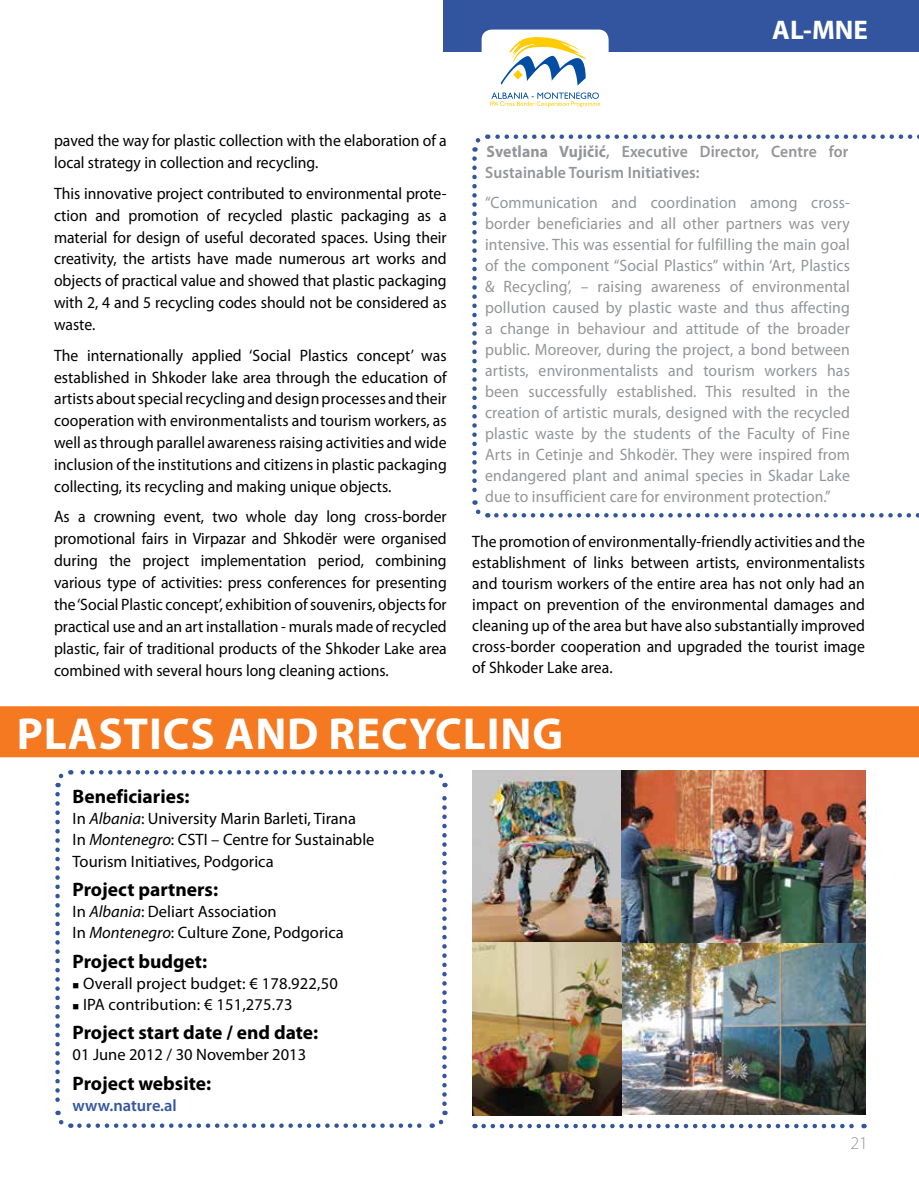
<style>
.page{position:relative;width:919px;height:1187px;background:#fff}
.page>*{position:absolute;margin:0;border:0;box-sizing:border-box;transform-origin:0 0}
.t1{font:700 45px "Myriad Pro";color:#fff}
.t2{font:700 27px "Myriad Pro";color:#fff}
.t3{font:700 19.5px "Myriad Pro";color:#000}
.t4{font:300 18px "Myriad Pro";color:#939598}
.t5{font:16.5px/21.9px "Myriad Pro";color:#000;text-align:justify;scale:.95 1}
.t6{font:16.5px/21px "Myriad Pro";letter-spacing:.01em;color:#939598;text-align:justify;scale:.95 1}
.t7{font:16.5px/21px "Myriad Pro";color:#000}
.t8{font:600 16.5px/21px "Myriad Pro";letter-spacing:.01em;color:#939598;scale:.95 1}
.t9{font:600 16.5px "Myriad Pro";color:#33559f}
.s1{font-weight:700}
.s2{font-style:italic}
</style>
<div class="page">
<img style="left:472px;top:770px;width:393px;height:345px">
<div style="left:443px;top:0;width:475px;height:51px;background:#33559f"></div>
<div style="left:481px;top:30px;width:127px;height:89px;background:#fff;border-radius:10px"></div>
<svg style="left:490px;top:92px;width:110px;height:15px"></svg>
<svg style="left:500px;top:37px;width:86px;height:48px"></svg>
<svg style="left:55px;top:794px;width:16px;height:334px"></svg>
<svg style="left:79px;top:1110px;width:369px;height:18px"></svg>
<svg style="left:431px;top:770px;width:16px;height:333px"></svg>
<svg style="left:55px;top:770px;width:367px;height:17px"></svg>
<svg style="left:472px;top:158px;width:16px;height:360px"></svg>
<svg style="left:496px;top:513px;width:423px;height:4px"></svg>
<svg style="left:472px;top:134px;width:447px;height:18px"></svg>
<svg style="left:483px;top:1123px;width:381px;height:5px"></svg>
<div style="left:0;top:706px;width:918px;height:51px;background:#f47920"></div>
<h2 class="t2" style="left:772px;top:13px;width:97px">AL-MNE</h2>
<p class="t5" style="left:54px;top:130px;width:415px">paved the way for plastic collection with the elaboration of a local strategy in collection and recycling.</p>
<p class="t5" style="left:54px;top:182px;width:415px;text-align:left">This innovative project contributed to environmental prote-- ction and promotion of recycled plastic packaging as a material for design of useful decorated spaces. Using their creativity, the artists have made numerous art works and objects of practical value and showed that plastic packaging with 2, 4 and 5 recycling codes should not be considered as waste.</p>
<p class="t5" style="left:54px;top:344px;width:415px">The internationally applied ‘Social Plastics concept’ was established in Shkoder lake area through the education of artists about special recycling and design processes and their cooperation with environmentalists and tourism workers, as well as through parallel awareness raising activities and wide inclusion of the institutions and citizens in plastic packaging collecting, its recycling and making unique objects.</p>
<p class="t5" style="left:54px;top:505px;width:415px">As a crowning event, two whole day long cross-border promotional fairs in Virpazar and Shkodër were organised during the project implementation period, combining various type of activities: press conferences for presenting the ‘Social Plastic concept’, exhibition of souvenirs, objects for practical use and an art installation - murals made of recycled plastic, fair of traditional products of the Shkoder Lake area combined with several hours long cleaning actions.</p>
<p class="t8" style="left:485px;top:141px;width:384px"><span class="s1">Svetlana Vujičić</span>, Executive Director, Centre for<br>Sustainable Tourism Initiatives:</p>
<p class="t6" style="left:485px;top:191px;width:385px">“Communication and coordination among cross&shy;border beneficiaries and all other partners was very intensive. This was essential for fulfilling the main goal of the component “Social Plastics” within ‘Art, Plastics &amp; Recycling’, – raising awareness of environmental pollution caused by plastic waste and thus affecting a change in behaviour and attitude of the broader public. Moreover, during the project, a bond between artists, environmentalists and tourism workers has been successfully established. This resulted in the creation of artistic murals, designed with the recycled plastic waste by the students of the Faculty of Fine Arts in Cetinje and Shkodër. They were inspired from endangered plant and animal species in Skadar Lake due to insufficient care for environment protection.”</p>
<p class="t5" style="left:472px;top:530px;width:415px;line-height:21px">The promotion of environmentally-friendly activities and the establishment of links between artists, environmentalists and tourism workers of the entire area has not only had an impact on prevention of the environmental damages and cleaning up of the area but have also substantially improved cross-border cooperation and upgraded the tourist image of Shkoder Lake area.</p>
<h1 class="t1" style="left:17px;top:704px;width:240px">Plastics and</h1>
<h1 class="t1" style="left:328px;top:704px;width:54px">Recycling</h1>
<p class="t3" style="left:73px;top:784px;width:118px">Beneficiaries:</p>
<p class="t7" style="left:73px;top:808px;width:303px">In <span class="s2">Albania</span>: University Marin Barleti, Tirana<br>In <span class="s2">Montenegro</span>: CSTI – Centre for Sustainable<br>Tourism Initiatives, Podgorica</p>
<p class="t3" style="left:73px;top:876px;width:147px">Project partners:</p>
<p class="t7" style="left:73px;top:900px;width:272px">In <span class="s2">Albania</span>: Deliart Association<br>In <span class="s2">Montenegro</span>: Culture Zone, Podgorica</p>
<p class="t3" style="left:73px;top:948px;width:136px">Project budget:</p>
<p class="t7" style="left:73px;top:972px;width:267px">■ Overall project budget: € 178.922,50</p>
<p class="t7" style="left:73px;top:993px;width:221px">■ IPA contribution: € 151,275.73</p>
<p class="t3" style="left:73px;top:1019px;width:247px">Project start date / end date:</p>
<p class="t7" style="left:73px;top:1043px;width:235px">01 June 2012 / 30 November 2013</p>
<p class="t3" style="left:73px;top:1070px;width:140px">Project website:</p>
<p class="t9" style="left:73px;top:1094px;width:106px">www.nature.al</p>
<p class="t4" style="left:850px;top:1133px;width:19px">21</p>
</div>
